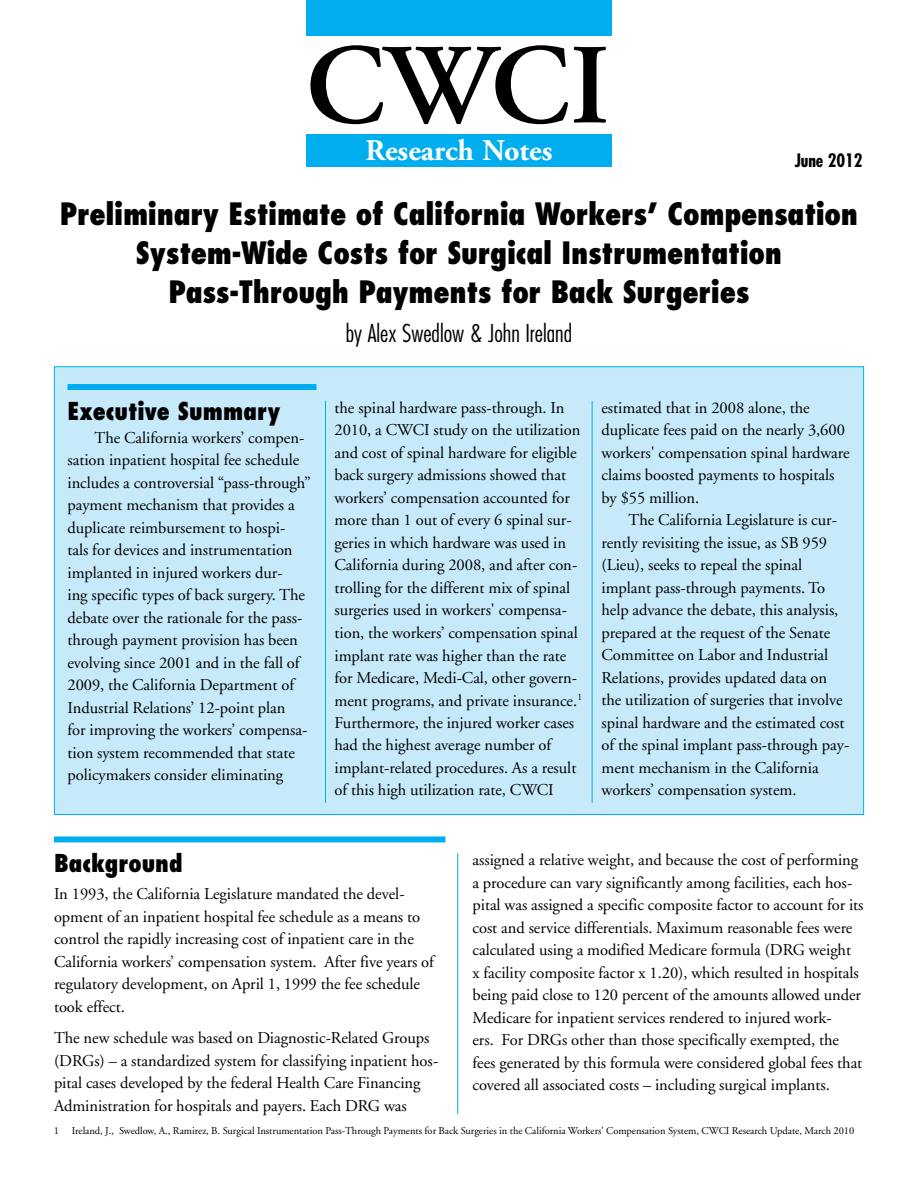
<style>
.page{position:relative;width:918px;height:1188px;background:#fff}
.page>*{position:absolute;margin:0;border:0;box-sizing:border-box;transform-origin:0 0}
.t1{font:114px "Adobe Garamond Semibold SC";color:#000}
.t2{font:800 condensed 30px/39px "Futura";letter-spacing:-.01em;color:#000;text-align:center}
.t3{font:700 30px "Adobe Garamond";color:#fff}
.t4{font:800 condensed 24px "Futura";color:#000}
.t5{font:300 condensed 24px "Futura";color:#000}
.t6{font:700 condensed 18px "Futura";letter-spacing:-.01em;color:#000}
.t7{font:16.5px/22.5px "Adobe Garamond";letter-spacing:-.005em;color:#000}
.t8{font:10.5px "Adobe Garamond";letter-spacing:-.005em;color:#000}
</style>
<div class="page">
<div style="left:306px;top:0;width:306px;height:35px;background:#00aeef"></div>
<div style="left:306px;top:134px;width:306px;height:33px;background:#00aeef"></div>
<div style="left:54px;top:836px;width:392px;height:6px;background:#00aeef"></div>
<hr style="left:457px;top:853px;width:1px;height:261px;background:#00aeef">
<div style="left:54px;top:366px;width:810px;height:449px;background:#c7eafb;border:1px solid #00aeef"></div>
<div style="left:68px;top:384px;width:248px;height:6px;background:#00aeef"></div>
<hr style="left:325px;top:401px;width:1px;height:402px;background:#00aeef">
<hr style="left:592px;top:401px;width:1px;height:402px;background:#00aeef">
<h1 class="t1" style="left:306px;top:24px;width:306px">CWCI</h1>
<h2 class="t3" style="left:365px;top:134px;width:189px">Research Notes</h2>
<p class="t6" style="left:795px;top:148px;width:69px">June 2012</p>
<h2 class="t2" style="left:60px;top:194px;width:800px">Preliminary Estimate of California Workers’ Compensation<br>System-Wide Costs for Surgical Instrumentation<br>Pass-Through Payments for Back Surgeries</h2>
<h3 class="t5" style="left:346px;top:318px;width:228px">by Alex Swedlow &amp; John Ireland</h3>
<h3 class="t4" style="left:68px;top:396px;width:214px">Executive Summary</h3>
<p class="t7" style="left:68px;top:426px;width:245px;text-indent:27px">The California workers’ compen&shy;sation inpatient hospital fee schedule includes a controversial “pass-through” payment mechanism that provides a duplicate reimbursement to hospi-<br>tals for devices and instrumentation implanted in injured workers dur-<br>ing specific types of back surgery. The debate over the rationale for the pass&shy;through payment provision has been evolving since 2001 and in the fall of 2009, the California Department of Industrial Relations’ 12-point plan<br>for improving the workers’ compensa&shy;tion system recommended that state policymakers consider eliminating</p>
<p class="t7" style="left:335px;top:397px;width:249px">the spinal hardware pass-through. In 2010, a CWCI study on the utilization and cost of spinal hardware for eligible back surgery admissions showed that workers’ compensation accounted for more than 1 out of every 6 spinal sur&shy;geries in which hardware was used in California during 2008, and after con&shy;trolling for the different mix of spinal surgeries used in workers' compensa&shy;tion, the workers’ compensation spinal implant rate was higher than the rate for Medicare, Medi-Cal, other govern&shy;ment programs, and private insurance.<sup>1<br></sup>Furthermore, the injured worker cases had the highest average number of implant-related procedures. As a result of this high utilization rate, CWCI</p>
<p class="t7" style="left:602px;top:397px;width:250px">estimated that in 2008 alone, the duplicate fees paid on the nearly 3,600 workers' compensation spinal hardware claims boosted payments to hospitals by $55 million.</p>
<p class="t7" style="left:602px;top:509px;width:250px;text-indent:27px">The California Legislature is cur&shy;rently revisiting the issue, as SB 959 (Lieu), seeks to repeal the spinal implant pass-through payments. To help advance the debate, this analysis, prepared at the request of the Senate Committee on Labor and Industrial Relations, provides updated data on the utilization of surgeries that involve spinal hardware and the estimated cost of the spinal implant pass-through pay&shy;ment mechanism in the California workers’ compensation system.</p>
<h3 class="t4" style="left:54px;top:848px;width:130px">Background</h3>
<p class="t7" style="left:54px;top:883px;width:382px">In 1993, the California Legislature mandated the devel&shy;opment of an inpatient hospital fee schedule as a means to control the rapidly increasing cost of inpatient care in the California workers’ compensation system. After five years of regulatory development, on April 1, 1999 the fee schedule took effect.</p>
<p class="t7" style="left:54px;top:1027px;width:386px">The new schedule was based on Diagnostic-Related Groups (DRGs) – a standardized system for classifying inpatient hos&shy;pital cases developed by the federal Health Care Financing Administration for hospitals and payers. Each DRG was</p>
<p class="t7" style="left:473px;top:849px;width:393px">assigned a relative weight, and because the cost of performing a procedure can vary significantly among facilities, each hos&shy;pital was assigned a specific composite factor to account for its cost and service differentials. Maximum reasonable fees were calculated using a modified Medicare formula (DRG weight<br>x facility composite factor x 1.20), which resulted in hospitals being paid close to 120 percent of the amounts allowed under Medicare for inpatient services rendered to injured work-<br>ers. For DRGs other than those specifically exempted, the fees generated by this formula were considered global fees that covered all associated costs – including surgical implants.</p>
<p class="t8" style="left:54px;top:1125px;width:802px">1 Ireland, J., Swedlow, A., Ramirez, B. Surgical Instrumentation Pass-Through Payments for Back Surgeries in the California Workers’ Compensation System, CWCI Research Update, March 2010</p>
</div>
